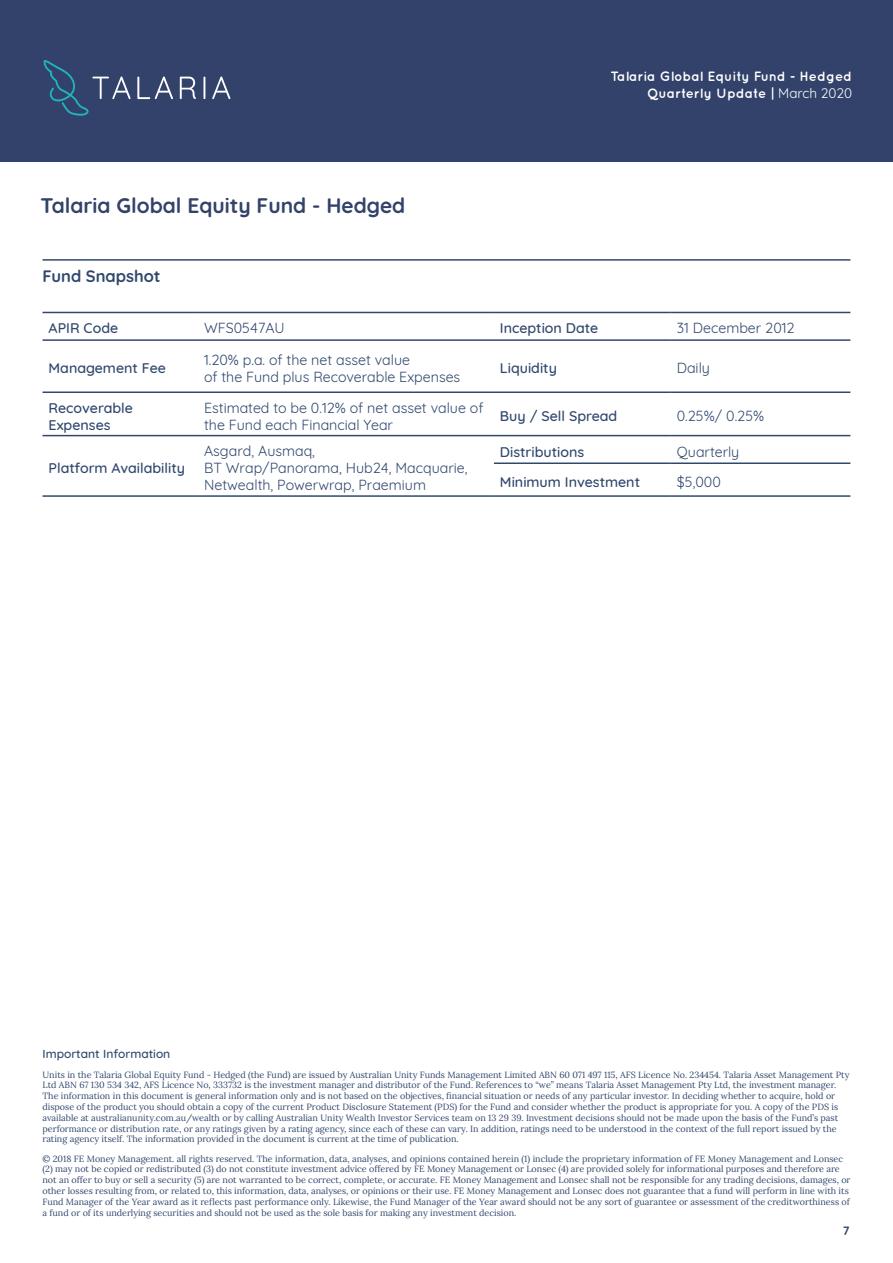
<style>
.page{position:relative;width:893px;height:1263px;background:#fff}
.page>*{position:absolute;margin:0;border:0;box-sizing:border-box;transform-origin:0 0}
.t1{font:700 21px "Quicksand";color:#32426a}
.t2{font:700 16.5px "Quicksand";color:#31486e}
.t3{font:14.25px/17.1px "Quicksand";color:#31486e}
.t4{font:500 14.25px/17.1px "Quicksand";color:#31486e}
.t5{font:700 13.5px/16.2px "Quicksand";color:#fff;text-align:right}
.t6{font:500 12px "Quicksand";color:#31486e}
.t7{font:700 12px "Quicksand";color:#32426a}
.t8{font:9px/10.8px "Lora";color:#31486e}
.s1{font-weight:400}
</style>
<div class="page">
<hr style="left:43px;top:259px;width:807px;height:2px;background:#31486e">
<hr style="left:43px;top:312px;width:155px;height:1px;background:#31486e">
<hr style="left:198px;top:312px;width:296px;height:1px;background:#31486e">
<hr style="left:494px;top:312px;width:177px;height:1px;background:#31486e">
<hr style="left:671px;top:312px;width:179px;height:1px;background:#31486e">
<hr style="left:43px;top:339px;width:155px;height:2px;background:#31486e">
<hr style="left:198px;top:339px;width:296px;height:2px;background:#31486e">
<hr style="left:494px;top:339px;width:177px;height:2px;background:#31486e">
<hr style="left:671px;top:339px;width:179px;height:2px;background:#31486e">
<hr style="left:43px;top:391px;width:155px;height:2px;background:#31486e">
<hr style="left:198px;top:391px;width:296px;height:2px;background:#31486e">
<hr style="left:494px;top:391px;width:177px;height:2px;background:#31486e">
<hr style="left:671px;top:391px;width:179px;height:2px;background:#31486e">
<hr style="left:43px;top:435px;width:155px;height:1px;background:#31486e">
<hr style="left:198px;top:435px;width:296px;height:1px;background:#31486e">
<hr style="left:494px;top:435px;width:177px;height:1px;background:#31486e">
<hr style="left:671px;top:435px;width:179px;height:1px;background:#31486e">
<hr style="left:494px;top:462px;width:177px;height:2px;background:#31486e">
<hr style="left:671px;top:462px;width:179px;height:2px;background:#31486e">
<hr style="left:43px;top:495px;width:155px;height:2px;background:#31486e">
<hr style="left:198px;top:495px;width:296px;height:2px;background:#31486e">
<hr style="left:494px;top:495px;width:177px;height:2px;background:#31486e">
<hr style="left:671px;top:495px;width:179px;height:2px;background:#31486e">
<div style="left:0;top:0;width:893px;height:162px;background:#32426a"></div>
<svg style="left:137px;top:77px;width:36px;height:22px"></svg>
<svg style="left:180px;top:77px;width:16px;height:22px"></svg>
<svg style="left:203px;top:77px;width:2px;height:22px"></svg>
<svg style="left:212px;top:77px;width:18px;height:22px"></svg>
<svg style="left:44px;top:60px;width:87px;height:56px"></svg>
<h1 class="t1" style="left:41px;top:188px;width:366px">Talaria Global Equity Fund - Hedged</h1>
<h3 class="t5" style="left:610px;top:68px;width:243px">Talaria Global Equity Fund - Hedged<br>Quarterly Update | <span class="s1">March 2020</span></h3>
<h2 class="t2" style="left:43px;top:262px;width:120px">Fund Snapshot</h2>
<h3 class="t4" style="left:49px;top:318px;width:71px">APIR Code</h3>
<h3 class="t3" style="left:204px;top:318px;width:82px">WFS0547AU</h3>
<h3 class="t4" style="left:500px;top:318px;width:100px">Inception Date</h3>
<h3 class="t3" style="left:677px;top:318px;width:119px">31 December 2012</h3>
<h3 class="t4" style="left:49px;top:358px;width:119px">Management Fee</h3>
<h3 class="t3" style="left:204px;top:350px;width:258px">1.20% p.a. of the net asset value<br>of the Fund plus Recoverable Expenses</h3>
<h3 class="t4" style="left:500px;top:358px;width:58px">Liquidity</h3>
<h3 class="t3" style="left:677px;top:358px;width:35px">Daily</h3>
<h3 class="t4" style="left:49px;top:398px;width:86px">Recoverable<br>Expenses</h3>
<h3 class="t3" style="left:204px;top:397px;width:281px">Estimated to be 0.12% of net asset value of the Fund each Financial Year</h3>
<h3 class="t4" style="left:500px;top:406px;width:119px">Buy / Sell Spread</h3>
<h3 class="t3" style="left:677px;top:406px;width:89px">0.25%/ 0.25%</h3>
<h3 class="t4" style="left:49px;top:458px;width:138px">Platform Availability</h3>
<h3 class="t3" style="left:204px;top:441px;width:265px">Asgard, Ausmaq,<br>BT Wrap/Panorama, Hub24, Macquarie,<br>Netwealth, Powerwrap, Praemium</h3>
<h3 class="t4" style="left:500px;top:442px;width:86px">Distributions</h3>
<h3 class="t3" style="left:677px;top:441px;width:64px">Quarterly</h3>
<h3 class="t4" style="left:500px;top:472px;width:142px">Minimum Investment</h3>
<h3 class="t3" style="left:677px;top:472px;width:46px">$5,000</h3>
<h3 class="t6" style="left:43px;top:1044px;width:129px">Important Information</h3>
<p class="t8" style="left:43px;top:1068px;width:808px">Units in the Talaria Global Equity Fund - Hedged (the Fund) are issued by Australian Unity Funds Management Limited ABN 60 071 497 115, AFS Licence No. 234454. Talaria Asset Management Pty Ltd ABN 67 130 534 342, AFS Licence No, 333732 is the investment manager and distributor of the Fund. References to “we” means Talaria Asset Management Pty Ltd, the investment manager.<br>The information in this document is general information only and is not based on the objectives, financial situation or needs of any particular investor. In deciding whether to acquire, hold or dispose of the product you should obtain a copy of the current Product Disclosure Statement (PDS) for the Fund and consider whether the product is appropriate for you. A copy of the PDS is available at australianunity.com.au/wealth or by calling Australian Unity Wealth Investor Services team on 13 29 39. Investment decisions should not be made upon the basis of the Fund’s past performance or distribution rate, or any ratings given by a rating agency, since each of these can vary. In addition, ratings need to be understood in the context of the full report issued by the rating agency itself. The information provided in the document is current at the time of publication.</p>
<p class="t8" style="left:43px;top:1152px;width:809px">© 2018 FE Money Management. all rights reserved. The information, data, analyses, and opinions contained herein (1) include the proprietary information of FE Money Management and Lonsec (2) may not be copied or redistributed (3) do not constitute investment advice offered by FE Money Management or Lonsec (4) are provided solely for informational purposes and therefore are not an offer to buy or sell a security (5) are not warranted to be correct, complete, or accurate. FE Money Management and Lonsec shall not be responsible for any trading decisions, damages, or other losses resulting from, or related to, this information, data, analyses, or opinions or their use. FE Money Management and Lonsec does not guarantee that a fund will perform in line with its Fund Manager of the Year award as it reflects past performance only. Likewise, the Fund Manager of the Year award should not be any sort of guarantee or assessment of the creditworthiness of a fund or of its underlying securities and should not be used as the sole basis for making any investment decision.</p>
<h3 class="t7" style="left:843px;top:1221px;width:8px">7</h3>
</div>
